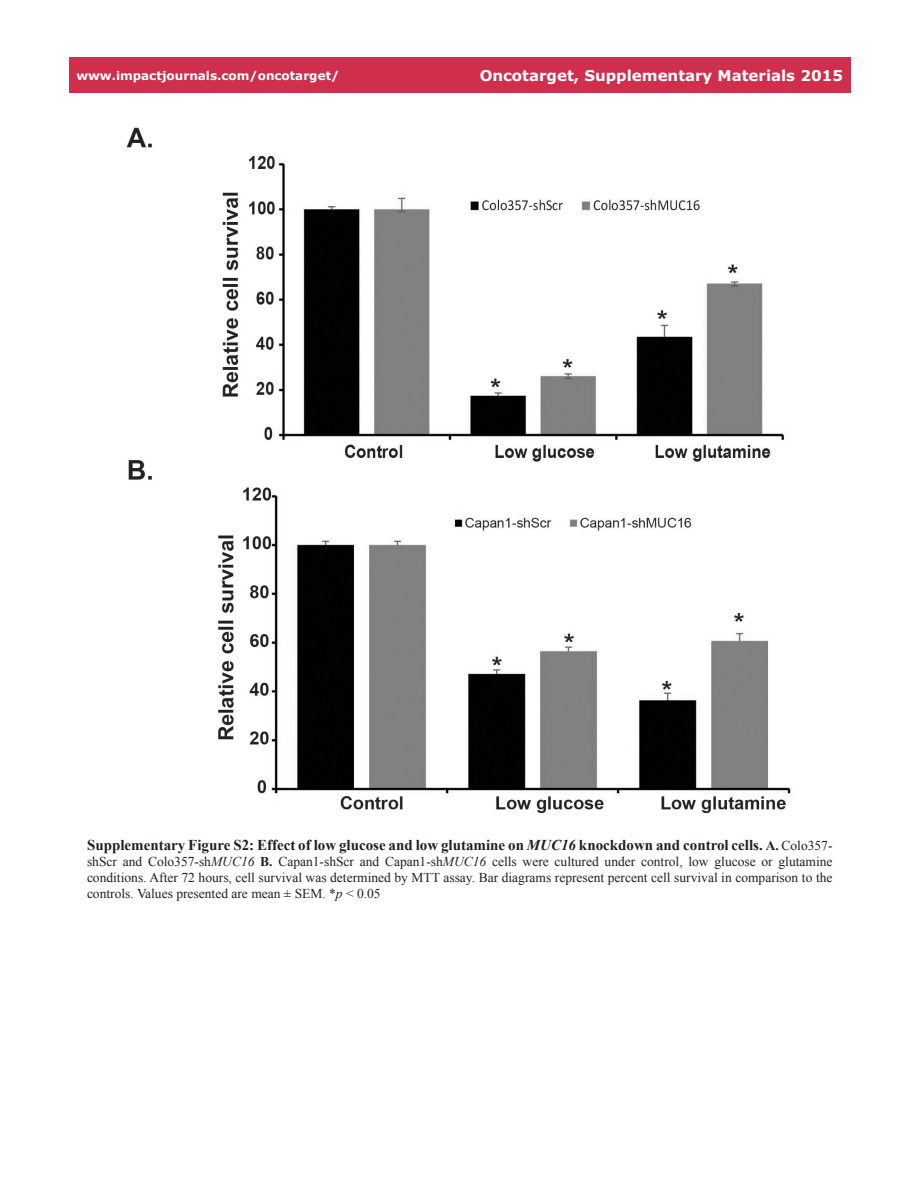
<style>
.page{position:relative;width:918px;height:1188px;background:#fff}
.page>*{position:absolute;margin:0;border:0;box-sizing:border-box;transform-origin:0 0}
.FigureText{font:700 15px "Times New Roman";color:#231f20}
.t1{font:700 15px "Verdana";color:#fff}
.FigureText-2{font:13.5px/16.2px "Times New Roman";color:#231f20;text-align:justify}
.t2{font:700 12px "Verdana";color:#fff}
.s1{font-style:italic}
.s2{font-size:13.5px}
.s3{font-weight:400;font-size:13.5px}
.s4{font-weight:700}
</style>
<div class="page">
<div style="left:69px;top:57px;width:781px;height:36px;background:#cf2e4c"></div>
<img style="left:126px;top:127px;width:666px;height:685px">
<p class="t2" style="left:76px;top:68px;width:264px">www.impactjournals.com/oncotarget/</p>
<p class="t1" style="left:480px;top:66px;width:365px">Oncotarget, Supplementary Materials 2015</p>
<p class="FigureText" style="left:87px;top:834px;width:747px">Supplementary Figure S2: Effect of low glucose and low glutamine on <span class="s1">MUC16</span> knockdown and control cells. <span class="s2">A.</span> <span class="s3">Colo357-</span></p>
<p class="FigureText-2" style="left:87px;top:853px;width:747px">shScr and Colo357-sh<span class="s1">MUC16</span> <span class="s4">B.</span> Capan1-shScr and Capan1-sh<span class="s1">MUC16</span> cells were cultured under control, low glucose or glutamine conditions. After 72 hours, cell survival was determined by MTT assay. Bar diagrams represent percent cell survival in comparison to the controls. Values presented are mean ± SEM. *<span class="s1">p</span> &lt; 0.05</p>
</div>
